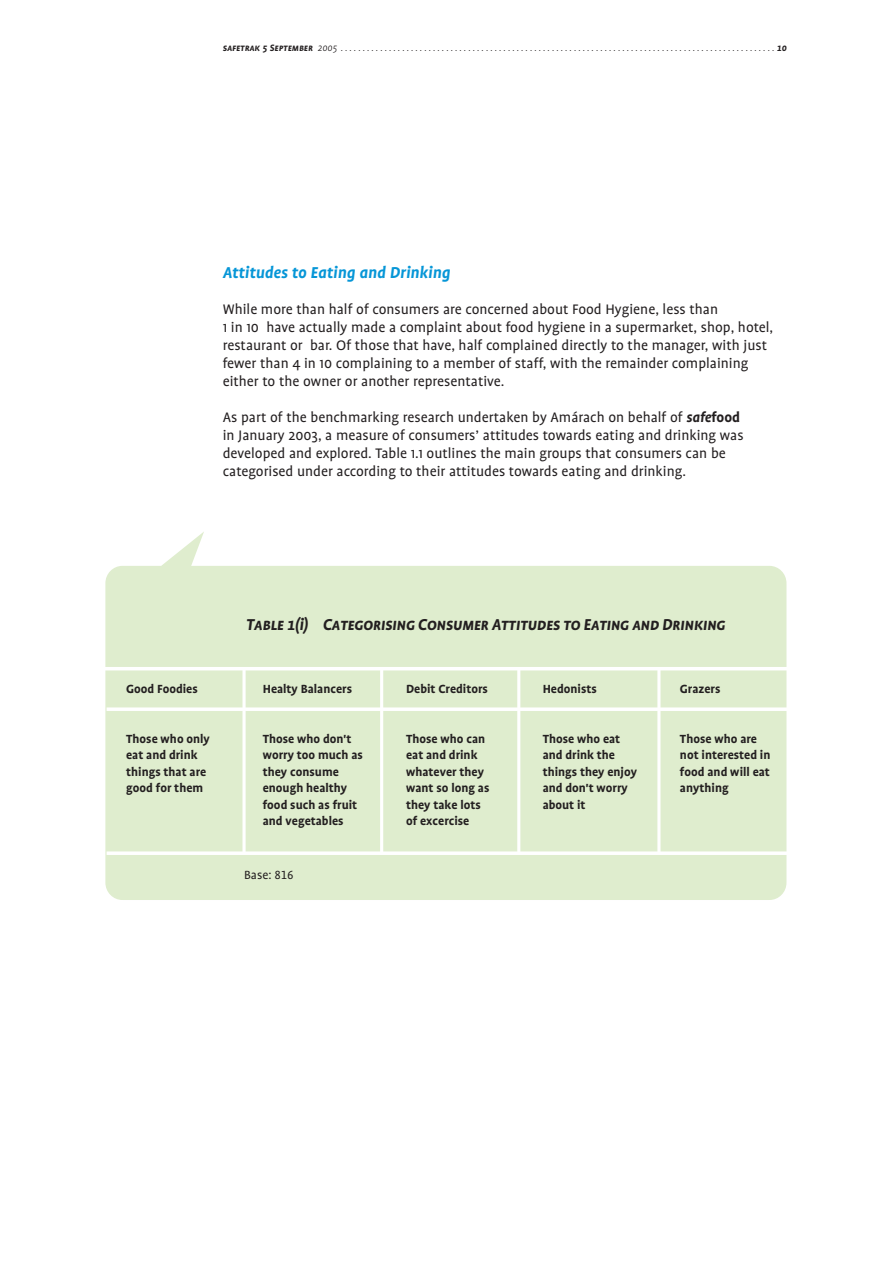
<style>
.page{position:relative;width:893px;height:1263px;background:#fff}
.page>*{position:absolute;margin:0;border:0;box-sizing:border-box;transform-origin:0 0}
.t1{font:italic 700 18px "Profile SC";letter-spacing:-.02em;color:#231f20}
.t2{font:italic 700 18px "Profile";color:#0696d7}
.t3{font:15.75px/18px "Profile";color:#231f20}
.t4{font:700 13.5px/16.5px "Profile";color:#231f20}
.t5{font:13.5px "Profile";color:#231f20}
.t6{font:italic 300 10.5px "Profile SC";color:#231f20}
.s1{font-weight:700}
.s2{font-weight:700;font-style:italic}
.s3{font-family:"Profile"}
.s4{font-family:"Profile NO"}
</style>
<div class="page">
<svg style="left:105px;top:532px;width:681px;height:368px;background:#e2eed2"></svg>
<svg style="left:107px;top:707px;width:680px;height:4px"></svg>
<svg style="left:107px;top:851px;width:680px;height:4px"></svg>
<hr style="left:242px;top:669px;width:3px;height:184px;background:#fff">
<hr style="left:380px;top:669px;width:3px;height:184px;background:#fff">
<hr style="left:517px;top:669px;width:3px;height:184px;background:#fff">
<hr style="left:657px;top:669px;width:3px;height:184px;background:#fff">
<hr style="left:103px;top:667px;width:693px;height:3px;background:#fff">
<p class="t6" style="left:223px;top:41px;width:565px"><span class="s1">safetrak 5 September</span> 2005 . . . . . . . . . . . . . . . . . . . . . . . . . . . . . . . . . . . . . . . . . . . . . . . . . . . . . . . . . . . . . . . . . . . . . . . . . . . . . . . . . . . . . . . . . . . . . . . . . . . <span class="s1">10</span></p>
<p class="t2" style="left:223px;top:265px;width:229px">Attitudes to Eating and Drinking</p>
<p class="t3" style="left:223px;top:300px;width:552px">While more than half of consumers are concerned about Food Hygiene, less than<br>1 in 10 have actually made a complaint about food hygiene in a supermarket, shop, hotel, restaurant or bar. Of those that have, half complained directly to the manager, with just fewer than 4 in 10 complaining to a member of staff, with the remainder complaining either to the owner or another representative.</p>
<p class="t3" style="left:223px;top:408px;width:522px">As part of the benchmarking research undertaken by Amárach on behalf of <span class="s2">safe</span><span class="s1">food </span>in January 2003, a measure of consumers’ attitudes towards eating and drinking was developed and explored. Table 1.1 outlines the main groups that consumers can be categorised under according to their attitudes towards eating and drinking.</p>
<p class="t4" style="left:126px;top:681px;width:73px">Good Foodies</p>
<p class="t4" style="left:126px;top:731px;width:85px">Those who only eat and drink things that are good for them</p>
<p class="t1" style="left:246px;top:613px;width:481px">Table 1<span class="s3">(i)</span> Categorising Consumer Attitudes to Eating and Drinking</p>
<p class="t4" style="left:263px;top:681px;width:91px">Healty Balancers</p>
<p class="t4" style="left:263px;top:731px;width:102px">Those who don't worry too much as they consume enough healthy food such as fruit and vegetables</p>
<p class="t5" style="left:244px;top:869px;width:51px">Base: <span class="s4">816</span></p>
<p class="t4" style="left:406px;top:681px;width:83px">Debit Creditors</p>
<p class="t4" style="left:406px;top:731px;width:85px">Those who can eat and drink whatever they want so long as they take lots of excercise</p>
<p class="t4" style="left:542px;top:681px;width:56px">Hedonists</p>
<p class="t4" style="left:542px;top:731px;width:96px">Those who eat and drink the things they enjoy and don't worry about it</p>
<p class="t4" style="left:680px;top:681px;width:42px">Grazers</p>
<p class="t4" style="left:680px;top:731px;width:92px">Those who are not interested in food and will eat anything</p>
</div>
